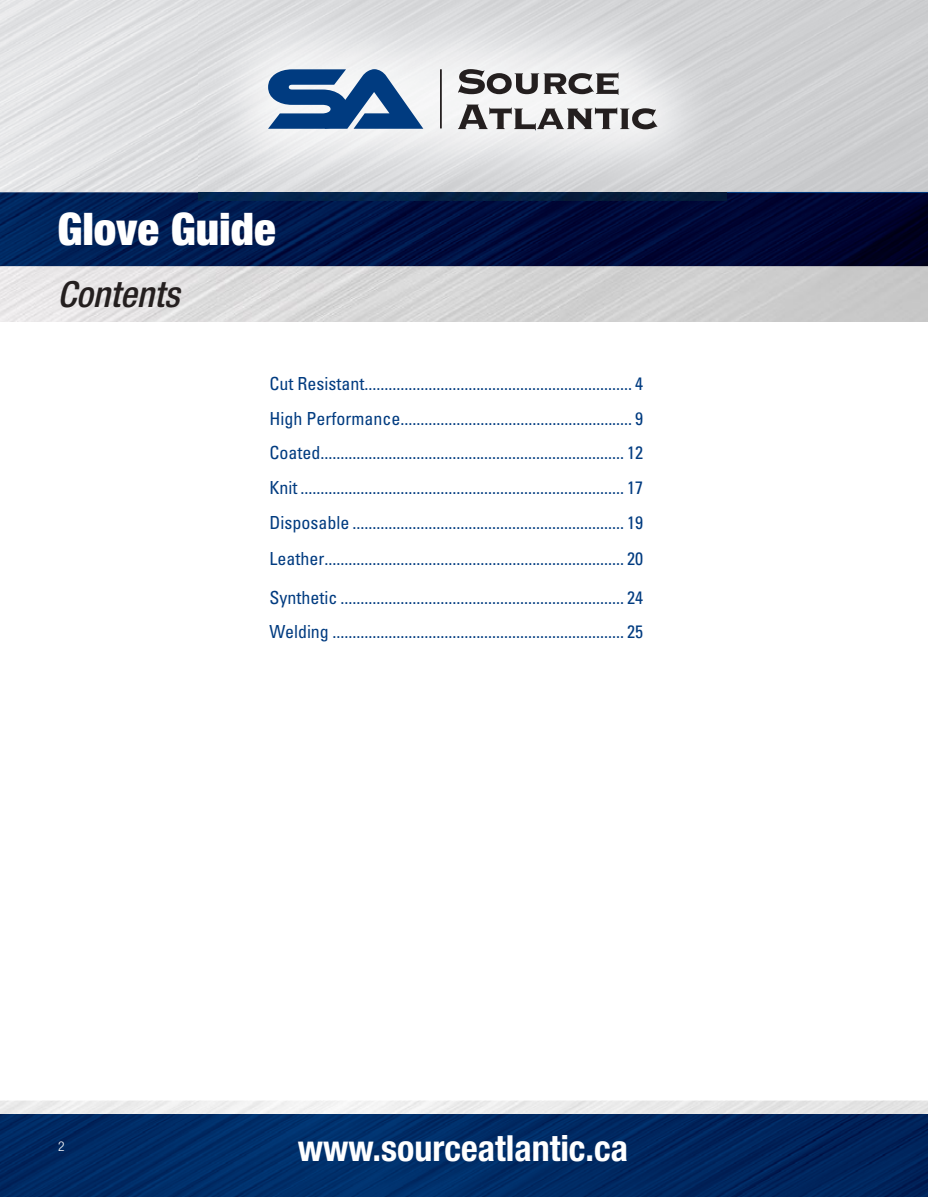
<style>
.page{position:relative;width:928px;height:1197px;background:#fff}
.page>*{position:absolute;margin:0;border:0;box-sizing:border-box;transform-origin:0 0}
.t1{font:900 condensed 45px "Helvetica Neue LT Std";color:#fff}
.t2{font:700 condensed 36px "Helvetica Neue LT Std";color:#fff}
.t3{font:italic 500 condensed 36px "Helvetica Neue LT Std";color:#241f1f}
.t4{font:condensed 18px/35px "Univers LT Std";color:#003b80;text-align:justify}
.t5{font:300 condensed 13.5px "Helvetica Neue LT Std";color:#fff}
</style>
<div class="page">
<svg style="left:0;top:1114px;width:928px;height:82px;fill:#002a63"></svg>
<img style="left:0;top:0;width:928px;height:322px">
<img style="left:0;top:192px;width:928px;height:74px">
<img style="left:199px;top:0;width:527px;height:200px">
<svg style="left:268px;top:69px;width:155px;height:60px"></svg>
<hr style="left:440px;top:69px;width:2px;height:59px;background:#241f1f">
<svg style="left:458px;top:105px;width:199px;height:26px"></svg>
<svg style="left:458px;top:69px;width:160px;height:26px"></svg>
<svg style="left:0;top:0;width:5px;height:7px"></svg>
<svg style="left:0;top:1193px;width:5px;height:4px"></svg>
<svg style="left:921px;top:0;width:7px;height:7px"></svg>
<svg style="left:921px;top:1193px;width:7px;height:4px"></svg>
<h1 class="t1" style="left:57px;top:201px;width:220px">Glove Guide</h1>
<h2 class="t3" style="left:57px;top:273px;width:124px">Contents</h2>
<p class="t5" style="left:58px;top:1138px;width:8px">2</p>
<p class="t4" style="left:270px;top:366px;width:375px">Cut Resistant................................................................... 4<br>High Performance.......................................................... 9<br>Coated............................................................................ 12<br>Knit ................................................................................. 17<br>Disposable .................................................................... 19<br>Leather........................................................................... 20</p>
<p class="t4" style="left:270px;top:580px;width:375px;line-height:34.5px">Synthetic ....................................................................... 24<br>Welding ......................................................................... 25</p>
<h2 class="t2" style="left:298px;top:1125px;width:332px">www.sourceatlantic.ca</h2>
</div>
